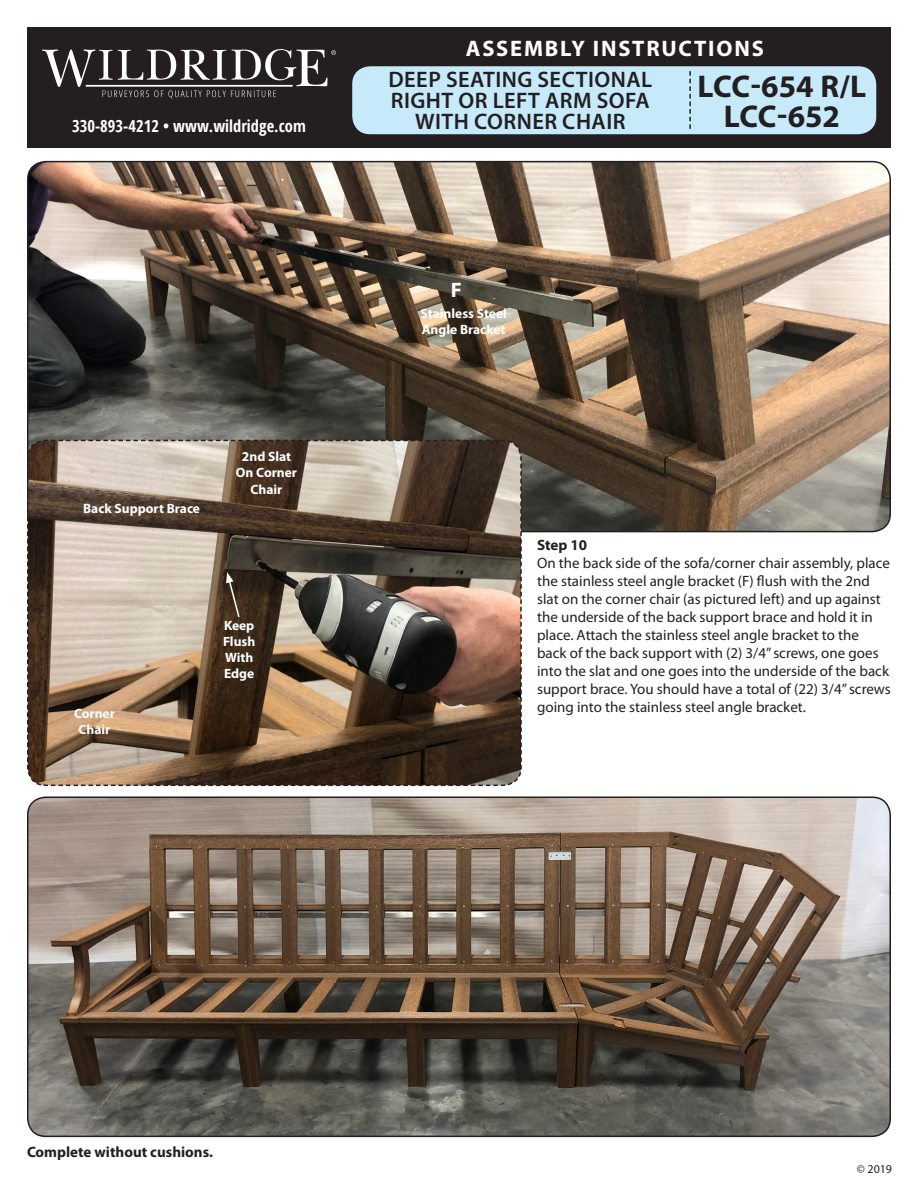
<style>
.page{position:relative;width:918px;height:1188px;background:#fff}
.page>*{position:absolute;margin:0;border:0;box-sizing:border-box;transform-origin:0 0}
.t1{font:700 31.5px/30px "Myriad Pro";color:#231f20;text-align:center}
.t2{font:600 22.5px/21px "Myriad Pro";letter-spacing:.02em;color:#231f20}
.t3{font:700 22.5px "Myriad Pro";letter-spacing:.08em;color:#fff}
.t4{font:700 21px "Myriad Pro";color:#fff}
.t5{font:700 16.5px "Open Sans Condensed";color:#fff}
.t6{font:15px/18px "Myriad Pro";color:#231f20}
.t7{font:700 15px "Myriad Pro";color:#231f20}
.t8{font:700 13.5px/16.2px "Myriad Pro";color:#fff}
.t9{font:12px "Myriad Pro";color:#231f20}
</style>
<div class="page">
<div style="left:27px;top:27px;width:864px;height:120px;background:#231f20"></div>
<div style="left:352px;top:66px;width:524px;height:68px;background:#c6eafa;border-radius:18px"></div>
<svg style="left:42px;top:49px;width:294px;height:50px"></svg>
<svg style="left:689px;top:71px;width:2px;height:58px"></svg>
<img style="left:28px;top:162px;width:862px;height:370px">
<img style="left:27px;top:439px;width:496px;height:348px">
<img style="left:28px;top:799px;width:862px;height:337px">
<div style="left:27px;top:796px;width:864px;height:341px;border:2px solid #231f20;border-radius:18px"></div>
<svg style="left:226px;top:572px;width:15px;height:47px"></svg>
<h2 class="t3" style="left:466px;top:34px;width:300px">Assembly Instructions</h2>
<h2 class="t2" style="left:388px;top:69px;width:265px">DEEP SEATING SECTIONAL<br>RIGHT OR LEFT ARM SOFA</h2>
<h1 class="t1" style="left:697px;top:71px;width:167px">LCC-654 R/L lcc-652</h1>
<p class="t5" style="left:72px;top:114px;width:235px">330-893-4212 • www.wildridge.com</p>
<h2 class="t2" style="left:415px;top:111px;width:212px">WITH CORNER CHAIR</h2>
<p class="t8" style="left:83px;top:500px;width:119px">Back Support Brace</p>
<p class="t8" style="left:236px;top:448px;width:63px;text-align:center">2nd Slat<br>On Corner<br>Chair</p>
<p class="t8" style="left:74px;top:705px;width:42px;text-align:center">Corner<br>Chair</p>
<p class="t8" style="left:223px;top:617px;width:34px">Keep<br>Flush<br>With<br>Edge</p>
<p class="t4" style="left:451px;top:276px;width:13px">F</p>
<p class="t8" style="left:421px;top:305px;width:88px">Stainless Steel<br>Angle Bracket</p>
<p class="t7" style="left:537px;top:535px;width:52px">Step 10</p>
<p class="t6" style="left:537px;top:554px;width:355px">On the back side of the sofa/corner chair assembly, place the stainless steel angle bracket (F) flush with the 2nd slat on the corner chair (as pictured left) and up against the underside of the back support brace and hold it in place. Attach the stainless steel angle bracket to the back of the back support with (2) 3/4” screws, one goes into the slat and one goes into the underside of the back support brace. You should have a total of (22) 3/4” screws going into the stainless steel angle bracket.</p>
<p class="t7" style="left:27px;top:1143px;width:187px">Complete without cushions.</p>
<p class="t9" style="left:857px;top:1161px;width:37px">© 2019</p>
</div>
